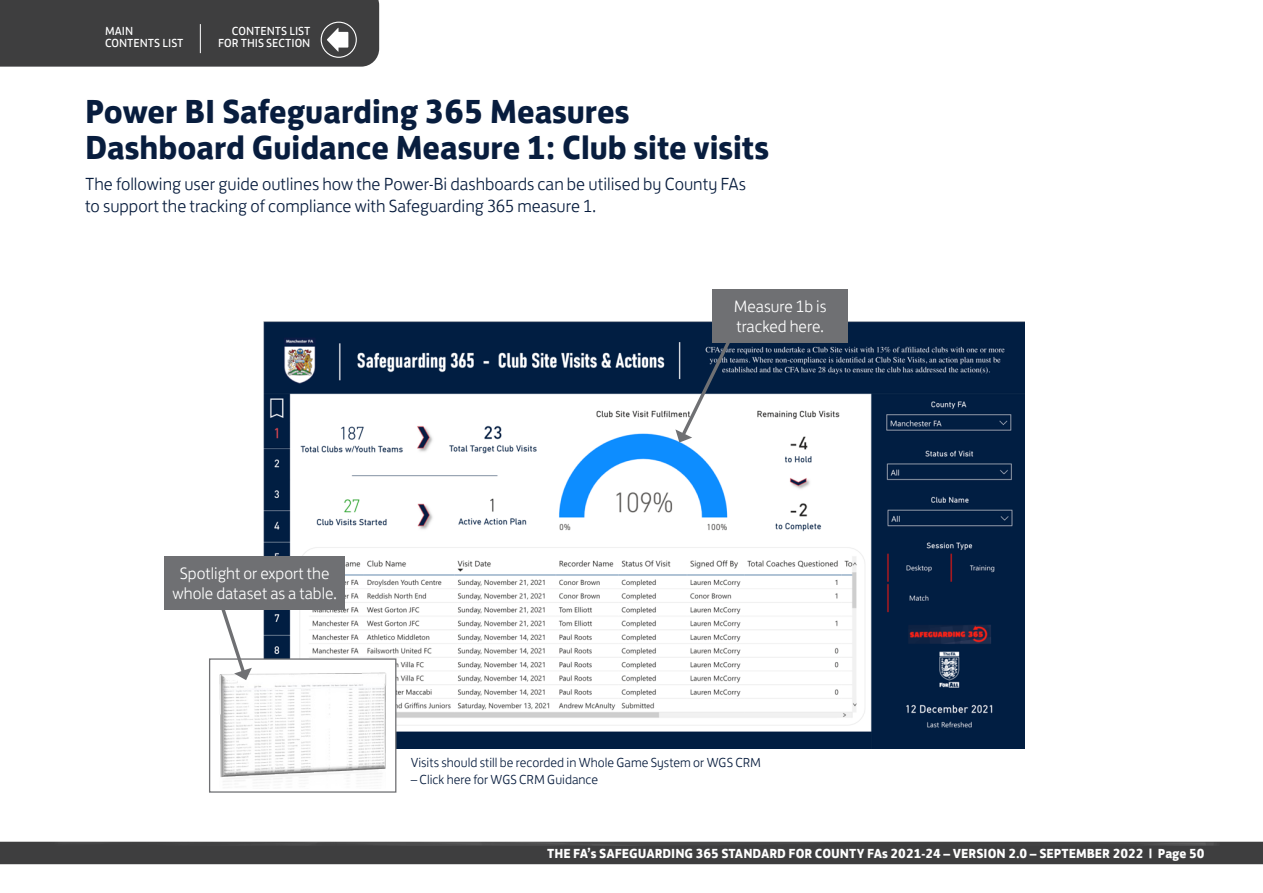
<style>
.page{position:relative;width:1263px;height:893px;background:#fff}
.page>*{position:absolute;margin:0;border:0;box-sizing:border-box;transform-origin:0 0}
.H2_TOC_SECTION_2{font:700 34.2px/36px "FS Jack";color:#081d3e}
.BODY_COPY{font:300 18px/21.6px "FS Jack";color:#081d3e}
.BODY_COPY-2{font:300 16.95px/20.2px "FS Jack";color:#fff}
.t1{font:700 13.5px "FS Jack";color:#fff}
.t2{font:300 13.35px "FS Jack";color:#081d3e}
.t3{font:12px/12px "FS Jack";color:#fff}
</style>
<div class="page">
<div style="left:0;top:842px;width:1263px;height:22px;background:#3e3e3f"></div>
<img style="left:263px;top:322px;width:761px;height:427px">
<svg style="left:675px;top:335px;width:59px;height:107px"></svg>
<div style="left:713px;top:289px;width:135px;height:53px;background:#6f7073"></div>
<div style="left:209px;top:658px;width:187px;height:135px;background:#fff;border:1px solid #6f7073"></div>
<img style="left:219px;top:672px;width:167px;height:113px">
<svg style="left:215px;top:609px;width:37px;height:71px"></svg>
<div style="left:164px;top:556px;width:181px;height:53px;background:#6f7073"></div>
<div style="left:0;top:0;width:379px;height:67px;background:#3e3e3f"></div>
<p class="t3" style="left:105px;top:24px;width:80px">MAIN<br>CONTENTS LIST</p>
<p class="t3" style="left:218px;top:24px;width:94px;text-align:right">CONTENTS LIST<br>FOR THIS SECTION</p>
<p class="H2_TOC_SECTION_2" style="left:85px;top:91px;width:685px">Power BI Safeguarding 365 Measures<br>Dashboard Guidance Measure 1: Club site visits</p>
<p class="BODY_COPY" style="left:85px;top:171px;width:662px">The following user guide outlines how the Power-Bi dashboards can be utilised by County FAs to support the tracking of compliance with Safeguarding 365 measure 1.</p>
<p class="BODY_COPY-2" style="left:734px;top:294px;width:94px">Measure 1b is tracked here.</p>
<p class="BODY_COPY-2" style="left:173px;top:561px;width:166px;text-align:center">Spotlight or export the whole dataset as a table.</p>
<p class="t2" style="left:411px;top:752px;width:352px">Visits should still be recorded in Whole Game System or WGS CRM</p>
<p class="t2" style="left:411px;top:768px;width:189px">– Click here for WGS CRM Guidance</p>
<p class="t1" style="left:547px;top:842px;width:659px">THE FA’s SAFEGUARDING 365 STANDARD FOR COUNTY FAs 2021-24 – VERSION 2.0 – SEPTEMBER 2022 | Page 50</p>
</div>
